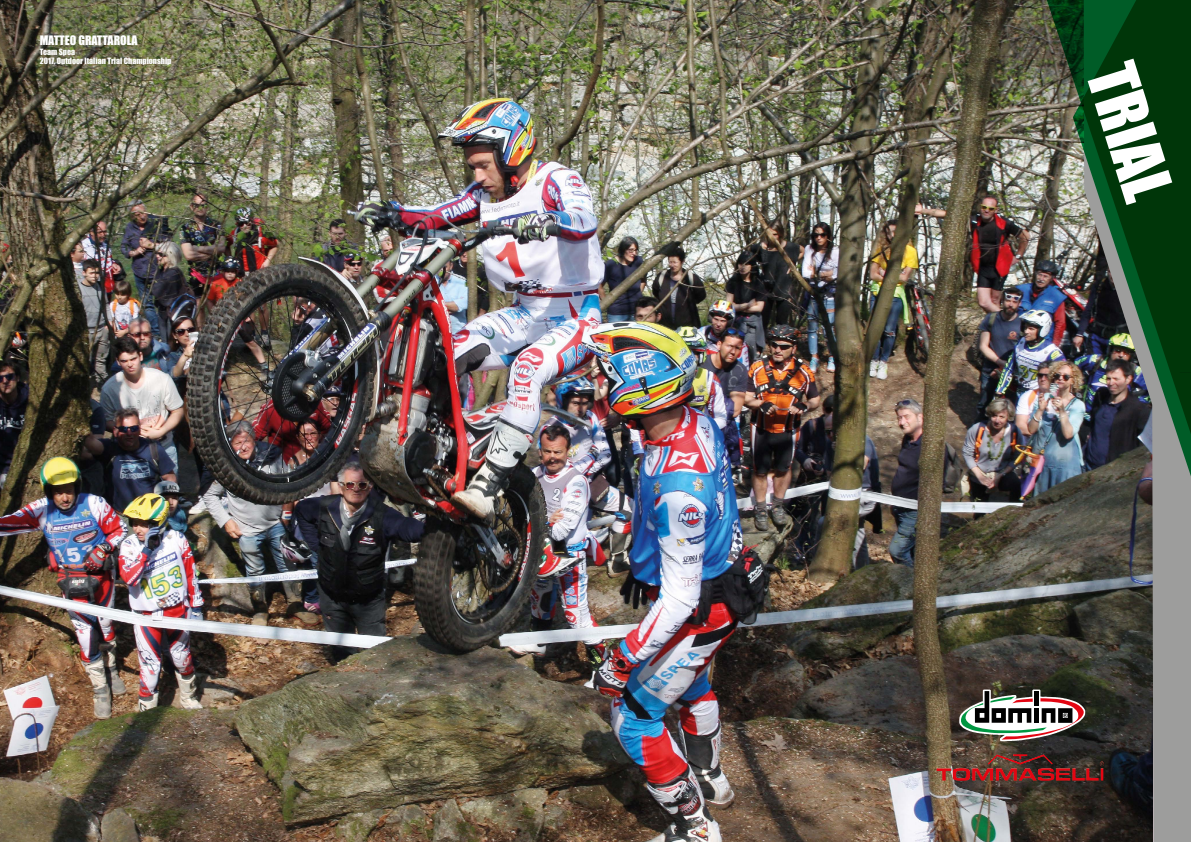
<style>
.page{position:relative;width:1191px;height:842px;background:#fff}
.page>*{position:absolute;margin:0;border:0;box-sizing:border-box;transform-origin:0 0}
.t1{font:63.7px "Impact";color:#fff}
.t2{font:12px "Impact";color:#fff}
.t3{font:8px/9.6px "Impact";color:#fff}
</style>
<div class="page">
<img style="left:0;top:0;width:1083px;height:842px">
<svg style="left:1083px;top:502px;width:108px;height:340px"></svg>
<img style="left:952px;top:754px;width:152px;height:27px">
<svg style="left:959px;top:689px;width:126px;height:52px"></svg>
<svg style="left:1072px;top:460px;width:119px;height:42px"></svg>
<img style="left:1044px;top:0;width:147px;height:460px">
<h2 class="t2" style="left:40px;top:33px;width:99px">MATTEO GRATTAROLA</h2>
<p class="t3" style="left:40px;top:47px;width:133px">Team Spea<br>2017, Outdoor Italian Trial Championship</p>
<h1 class="t1" style="left:1147px;top:54px;width:140px;rotate:73deg">TRIAL</h1>
</div>
